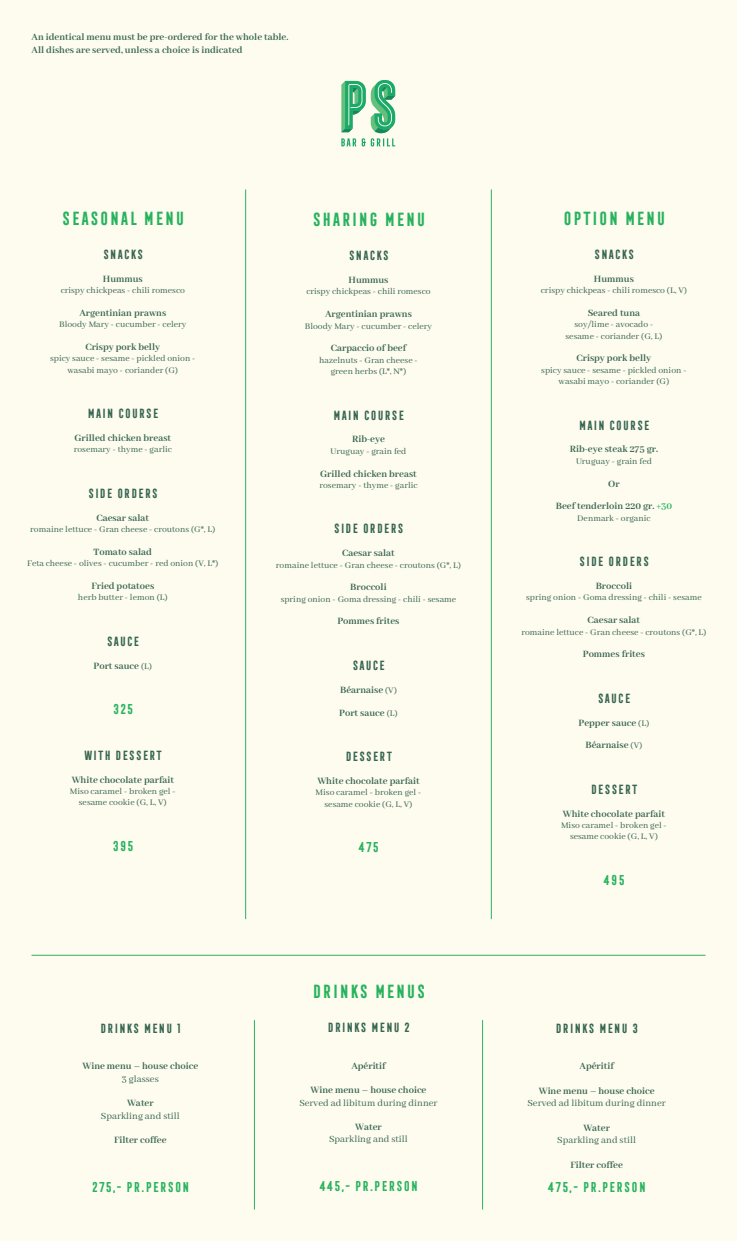
<style>
.page{position:relative;width:737px;height:1241px;background:#fff}
.page>*{position:absolute;margin:0;border:0;box-sizing:border-box;transform-origin:0 0}
.t1{font:700 17.5px "Frontage Condensed";color:#27b35e}
.t2{font:700 13.12px "Frontage Condensed";color:#27b35e}
.t3{font:700 12.25px "Frontage Condensed";color:#366651}
.t4{font:700 10.5px/22.8px "Abhaya Libre";color:#366651}
.t5{font:10.5px "Abhaya Libre";color:#366651}
.t6{font:9.62px/11.4px "Abhaya Libre";color:#366651;text-align:center}
.s1{font-weight:400;font-size:9.62px}
.s2{color:#27b35e}
</style>
<div class="page">
<div style="left:0;top:0;width:737px;height:1240px;background:#fefbef"></div>
<hr style="left:491px;top:189px;width:1px;height:730px;background:#27b35e">
<hr style="left:245px;top:189px;width:1px;height:730px;background:#27b35e">
<hr style="left:482px;top:1019px;width:1px;height:190px;background:#27b35e">
<hr style="left:254px;top:1019px;width:1px;height:190px;background:#27b35e">
<hr style="left:31px;top:954px;width:674px;height:1px;background:#27b35e">
<svg style="left:341px;top:80px;width:54px;height:66px"></svg>
<p class="t4" style="left:32px;top:32px;width:258px;line-height:12.2px">An identical menu must be pre-ordered for the whole table.<br>All dishes are served, unless a choice is indicated</p>
<h1 class="t1" style="left:61px;top:208px;width:125px">SEASONAL MENU</h1>
<p class="t3" style="left:102px;top:247px;width:42px">SNACKS</p>
<p class="t4" style="left:103px;top:268px;width:41px">Hummus</p>
<p class="t6" style="left:61px;top:285px;width:126px">crispy chickpeas - chili romesco</p>
<p class="t4" style="left:79px;top:302px;width:88px">Argentinian prawns</p>
<p class="t6" style="left:59px;top:319px;width:129px">Bloody Mary - cucumber - celery</p>
<p class="t4" style="left:85px;top:336px;width:76px">Crispy pork belly</p>
<p class="t6" style="left:50px;top:353px;width:147px">spicy sauce - sesame - pickled onion - wasabi mayo - coriander (G)</p>
<p class="t3" style="left:87px;top:407px;width:73px">MAIN COURSE</p>
<p class="t4" style="left:74px;top:427px;width:98px">Grilled chicken breast</p>
<p class="t6" style="left:74px;top:444px;width:100px">rosemary - thyme - garlic</p>
<p class="t3" style="left:87px;top:486px;width:72px">SIDE ORDERS</p>
<p class="t4" style="left:97px;top:506px;width:54px">Caesar salat</p>
<p class="t6" style="left:30px;top:524px;width:186px">romaine lettuce - Gran cheese - croutons (G*, L)</p>
<p class="t4" style="left:94px;top:541px;width:60px">Tomato salad</p>
<p class="t6" style="left:27px;top:558px;width:193px">Feta cheese - olives - cucumber - red onion (V, L*)</p>
<p class="t4" style="left:91px;top:575px;width:64px">Fried potatoes</p>
<p class="t6" style="left:78px;top:592px;width:91px">herb butter - lemon (L)</p>
<p class="t3" style="left:106px;top:634px;width:35px">SAUCE</p>
<p class="t4" style="left:94px;top:654px;width:60px">Port sauce <span class="s1">(L)</span></p>
<h2 class="t2" style="left:112px;top:701px;width:23px">325</h2>
<p class="t3" style="left:83px;top:748px;width:80px">WITH DESSERT</p>
<p class="t4" style="left:72px;top:768px;width:104px">White chocolate parfait</p>
<p class="t6" style="left:70px;top:785px;width:107px">Miso caramel - broken gel - sesame cookie (G, L, V)</p>
<h2 class="t2" style="left:112px;top:838px;width:24px">395</h2>
<p class="t3" style="left:99px;top:1020px;width:83px">DRINKS MENU 1</p>
<p class="t4" style="left:82px;top:1055px;width:117px">Wine menu – house choice</p>
<p class="t5" style="left:122px;top:1072px;width:39px">3 glasses</p>
<p class="t4" style="left:127px;top:1091px;width:28px">Water</p>
<p class="t5" style="left:101px;top:1109px;width:80px">Sparkling and still</p>
<p class="t4" style="left:114px;top:1128px;width:54px">Filter coffee</p>
<h2 class="t2" style="left:91px;top:1179px;width:100px">275,- PR.PERSON</h2>
<h1 class="t1" style="left:311px;top:209px;width:116px">SHARING MENU</h1>
<p class="t3" style="left:348px;top:249px;width:42px">SNACKS</p>
<p class="t4" style="left:348px;top:269px;width:41px">Hummus</p>
<p class="t6" style="left:306px;top:286px;width:126px">crispy chickpeas - chili romesco</p>
<p class="t4" style="left:325px;top:303px;width:88px">Argentinian prawns</p>
<p class="t6" style="left:305px;top:320px;width:129px">Bloody Mary - cucumber - celery</p>
<p class="t4" style="left:331px;top:337px;width:77px">Carpaccio of beef</p>
<p class="t6" style="left:319px;top:354px;width:100px">hazelnuts - Gran cheese - green herbs (L*, N*)</p>
<p class="t3" style="left:332px;top:408px;width:73px">MAIN COURSE</p>
<p class="t4" style="left:352px;top:428px;width:34px">Rib-eye</p>
<p class="t6" style="left:330px;top:445px;width:77px">Uruguay - grain fed</p>
<p class="t4" style="left:320px;top:462px;width:98px">Grilled chicken breast</p>
<p class="t6" style="left:319px;top:479px;width:100px">rosemary - thyme - garlic</p>
<p class="t3" style="left:333px;top:522px;width:72px">SIDE ORDERS</p>
<p class="t4" style="left:342px;top:542px;width:54px">Caesar salat</p>
<p class="t6" style="left:276px;top:559px;width:186px">romaine lettuce - Gran cheese - croutons (G*, L)</p>
<p class="t4" style="left:350px;top:576px;width:38px">Broccoli</p>
<p class="t6" style="left:281px;top:593px;width:177px">spring onion - Goma dressing - chili - sesame</p>
<p class="t4" style="left:337px;top:610px;width:64px">Pommes frites</p>
<p class="t3" style="left:352px;top:658px;width:35px">SAUCE</p>
<p class="t4" style="left:339px;top:678px;width:60px">Béarnaise <span class="s1">(V)<br></span>Port sauce <span class="s1">(L)</span></p>
<p class="t3" style="left:345px;top:749px;width:49px">DESSERT</p>
<p class="t4" style="left:317px;top:769px;width:104px">White chocolate parfait</p>
<p class="t6" style="left:315px;top:787px;width:107px">Miso caramel - broken gel - sesame cookie (G, L, V)</p>
<h2 class="t2" style="left:358px;top:839px;width:23px">475</h2>
<h1 class="t1" style="left:311px;top:981px;width:116px">DRINKS MENUS</h1>
<p class="t3" style="left:327px;top:1020px;width:85px">DRINKS MENU 2</p>
<p class="t4" style="left:351px;top:1054px;width:36px">Apéritif</p>
<p class="t4" style="left:310px;top:1079px;width:117px">Wine menu – house choice</p>
<p class="t5" style="left:299px;top:1096px;width:140px">Served ad libitum during dinner</p>
<p class="t4" style="left:355px;top:1115px;width:28px">Water</p>
<p class="t5" style="left:329px;top:1133px;width:80px">Sparkling and still</p>
<h2 class="t2" style="left:319px;top:1178px;width:101px">445,- PR.PERSON</h2>
<h1 class="t1" style="left:562px;top:208px;width:105px">OPTION MENU</h1>
<p class="t3" style="left:593px;top:247px;width:42px">SNACKS</p>
<p class="t4" style="left:594px;top:268px;width:41px">Hummus</p>
<p class="t6" style="left:541px;top:285px;width:148px">crispy chickpeas - chili romesco (L, V)</p>
<p class="t4" style="left:587px;top:302px;width:54px">Seared tuna</p>
<p class="t6" style="left:565px;top:319px;width:98px">soy/lime - avocado - sesame - coriander (G, L)</p>
<p class="t4" style="left:576px;top:347px;width:76px">Crispy pork belly</p>
<p class="t6" style="left:541px;top:364px;width:147px">spicy sauce - sesame - pickled onion - wasabi mayo - coriander (G)</p>
<p class="t3" style="left:578px;top:418px;width:73px">MAIN COURSE</p>
<p class="t4" style="left:570px;top:438px;width:90px">Rib-eye steak 275 gr.</p>
<p class="t6" style="left:576px;top:455px;width:77px">Uruguay - grain fed</p>
<p class="t4" style="left:556px;top:472px;width:118px;text-align:center">Or<br>Beef tenderloin 220 gr. <span class="s2">+30</span></p>
<p class="t6" style="left:577px;top:512px;width:75px">Denmark - organic</p>
<p class="t3" style="left:578px;top:554px;width:72px">SIDE ORDERS</p>
<p class="t4" style="left:595px;top:575px;width:38px">Broccoli</p>
<p class="t6" style="left:526px;top:592px;width:177px">spring onion - Goma dressing - chili - sesame</p>
<p class="t4" style="left:587px;top:609px;width:54px">Caesar salat</p>
<p class="t6" style="left:521px;top:626px;width:186px">romaine lettuce - Gran cheese - croutons (G*, L)</p>
<p class="t4" style="left:583px;top:643px;width:64px">Pommes frites</p>
<p class="t3" style="left:597px;top:691px;width:35px">SAUCE</p>
<p class="t4" style="left:578px;top:711px;width:72px;text-align:center">Pepper sauce <span class="s1">(L)<br></span>Béarnaise <span class="s1">(V)</span></p>
<p class="t3" style="left:590px;top:782px;width:49px">DESSERT</p>
<p class="t4" style="left:563px;top:802px;width:104px">White chocolate parfait</p>
<p class="t6" style="left:561px;top:819px;width:107px">Miso caramel - broken gel - sesame cookie (G, L, V)</p>
<h2 class="t2" style="left:603px;top:872px;width:24px">495</h2>
<p class="t3" style="left:555px;top:1020px;width:85px">DRINKS MENU 3</p>
<p class="t4" style="left:579px;top:1055px;width:36px">Apéritif</p>
<p class="t4" style="left:538px;top:1079px;width:117px">Wine menu – house choice</p>
<p class="t5" style="left:527px;top:1097px;width:140px">Served ad libitum during dinner</p>
<p class="t4" style="left:583px;top:1116px;width:28px">Water</p>
<p class="t5" style="left:557px;top:1133px;width:80px">Sparkling and still</p>
<p class="t4" style="left:570px;top:1153px;width:54px">Filter coffee</p>
<h2 class="t2" style="left:547px;top:1179px;width:100px">475,- PR.PERSON</h2>
</div>
